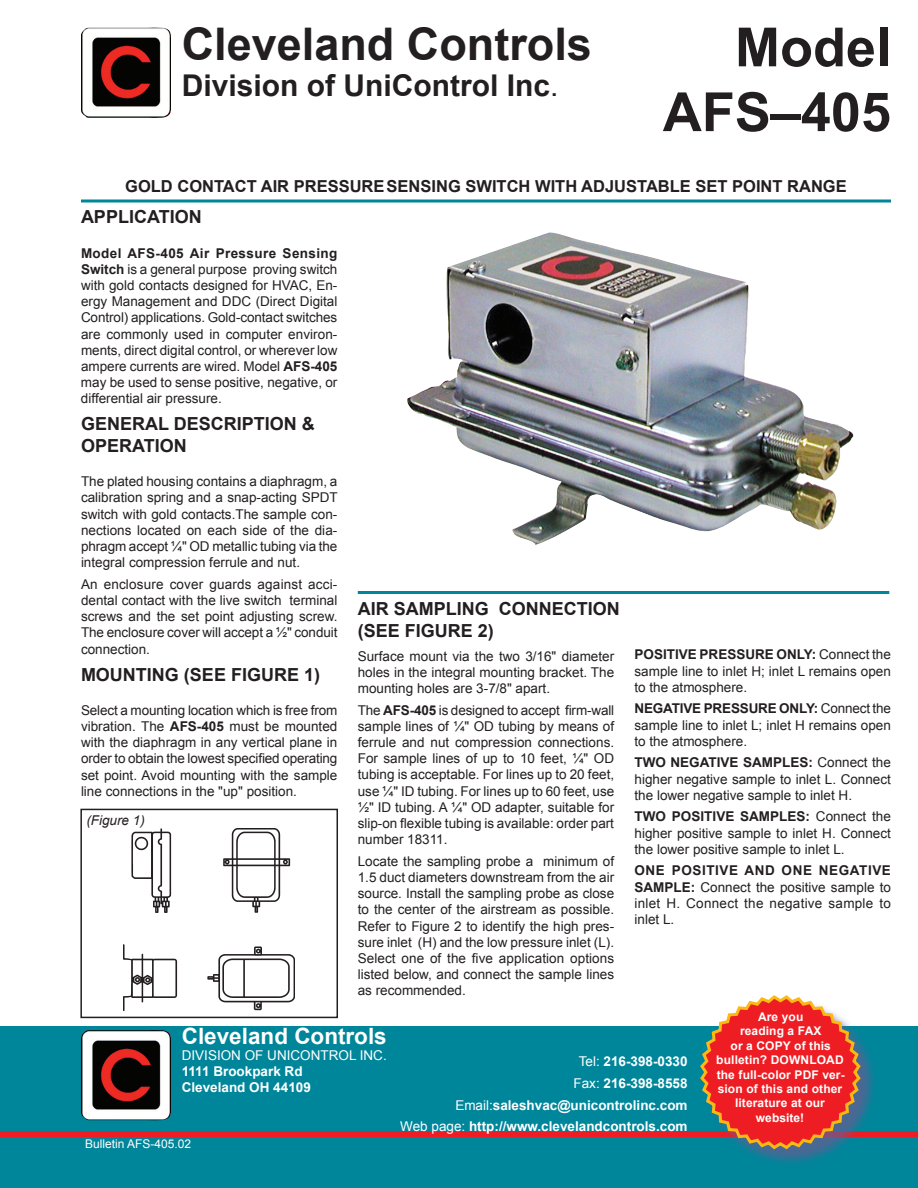
<style>
.page{position:relative;width:918px;height:1188px;background:#fff}
.page>*{position:absolute;margin:0;border:0;box-sizing:border-box;transform-origin:0 0}
.t1{font:700 54px/64.8px "Arial";color:#231f20;text-align:right}
.t2{font:700 45px "Arial";color:#231f20}
.t3{font:700 30px "Arial";color:#231f20}
.t4{font:700 22.5px "Arial";color:#fff}
.t5{font:700 18px/21.6px "Arial";color:#231f20}
.t6{font:700 16.5px "Arial";color:#231f20}
.t7{font:13.5px/16.2px "Arial";color:#231f20;text-align:justify}
.t8{font:700 13.5px/21.6px "Arial";color:#fff}
.t9{font:13.5px "Arial";color:#fff}
.t10{font:italic 13.5px "Arial";color:#231f20}
.t11{font:700 12px/14.4px "Arial";letter-spacing:.01em;color:#fff;text-align:center}
.t12{font:12px "Arial";color:#fff}
.s1{font-weight:400}
.s2{font-weight:700}
</style>
<div class="page">
<div style="left:0;top:1026px;width:918px;height:162px;background:#00869b"></div>
<div style="left:0;top:1131px;width:918px;height:6px;background:#ee1d23"></div>
<div style="left:702px;top:997px;width:178px;height:171px;background:#645e92;opacity:.75"></div>
<svg style="left:700px;top:995px;width:163px;height:156px"></svg>
<img style="left:81px;top:1030px;width:90px;height:90px">
<hr style="left:358px;top:591px;width:531px;height:3px;background:#00869b">
<hr style="left:81px;top:200px;width:810px;height:2px;background:#00869b">
<img style="left:81px;top:28px;width:90px;height:90px">
<div style="left:80px;top:809px;width:258px;height:209px;border:2px solid #231f20"></div>
<img style="left:408px;top:233px;width:446px;height:312px">
<img style="left:123px;top:828px;width:172px;height:183px">
<h2 class="t2" style="left:182px;top:14px;width:412px">Cleveland Controls</h2>
<h3 class="t3" style="left:182px;top:65px;width:378px">Division of UniControl Inc<span class="s1">.</span></h3>
<h1 class="t1" style="left:663px;top:17px;width:230px">Model<br>AFS–405</h1>
<p class="t6" style="left:125px;top:175px;width:723px">GOLD CONTACT AIR PRESSURE SENSING SWITCH WITH ADJUSTABLE SET POINT RANGE</p>
<h3 class="t5" style="left:81px;top:207px;width:122px">APPLICATION</h3>
<p class="t7" style="left:81px;top:245px;width:258px"><span class="s2">Model AFS-405 Air Pressure Sensing Switch</span> is a general purpose proving switch with gold contacts designed for HVAC, En&shy;ergy Management and DDC (Direct Digital Control) applications. Gold-contact switches are commonly used in computer environ&shy;ments, direct digital control, or wherever low ampere currents are wired. Model <span class="s2">AFS-405 </span>may be used to sense positive, negative, or differential air pressure.</p>
<h3 class="t5" style="left:81px;top:414px;width:235px">GENERAL DESCRIPTION &amp;<br>OPERATION</h3>
<p class="t7" style="left:81px;top:473px;width:258px">The plated housing contains a diaphragm, a calibration spring and a snap-acting SPDT switch with gold contacts.The sample con&shy;nections located on each side of the dia&shy;phragm accept ¼" OD metallic tubing via the integral compression ferrule and nut.</p>
<p class="t7" style="left:81px;top:576px;width:258px">An enclosure cover guards against acci&shy;dental contact with the live switch terminal screws and the set point adjusting screw.<br>The enclosure cover will accept a ½" conduit connection.</p>
<h3 class="t5" style="left:81px;top:664px;width:241px">MOUNTING (SEE FIGURE 1)</h3>
<p class="t7" style="left:81px;top:702px;width:258px">Select a mounting location which is free from vibration. The <span class="s2">AFS-405</span> must be mounted with the diaphragm in any vertical plane in order to obtain the lowest specified operating set point. Avoid mounting with the sample line connections in the "up" position.</p>
<p class="t10" style="left:86px;top:812px;width:60px">(Figure 1)</p>
<h3 class="t5" style="left:358px;top:599px;width:264px">AIR SAMPLING CONNECTION (SEE FIGURE 2)</h3>
<p class="t7" style="left:358px;top:648px;width:258px">Surface mount via the two 3/16" diameter holes in the integral mounting bracket. The mounting holes are 3-7/8" apart.</p>
<p class="t7" style="left:358px;top:702px;width:258px">The <span class="s2">AFS-405</span> is designed to accept firm-wall sample lines of ¼" OD tubing by means of ferrule and nut compression connections.<br>For sample lines of up to 10 feet, ¼" OD tubing is acceptable. For lines up to 20 feet, use ¼" ID tubing. For lines up to 60 feet, use ½" ID tubing. A ¼" OD adapter, suitable for slip-on flexible tubing is available: order part number 18311.</p>
<p class="t7" style="left:358px;top:853px;width:258px">Locate the sampling probe a minimum of 1.5 duct diameters downstream from the air source. Install the sampling probe as close to the center of the airstream as possible.<br>Refer to Figure 2 to identify the high pres&shy;sure inlet (H) and the low pressure inlet (L).<br>Select one of the five application options listed below, and connect the sample lines as recommended.</p>
<p class="t7" style="left:635px;top:647px;width:258px"><span class="s2">POSITIVE PRESSURE ONLY:</span> Connect the sample line to inlet H; inlet L remains open to the atmosphere.</p>
<p class="t7" style="left:635px;top:701px;width:258px"><span class="s2">NEGATIVE PRESSURE ONLY:</span> Connect the sample line to inlet L; inlet H remains open to the atmosphere.</p>
<p class="t7" style="left:635px;top:755px;width:258px"><span class="s2">TWO NEGATIVE SAMPLES:</span> Connect the higher negative sample to inlet L. Connect the lower negative sample to inlet H.</p>
<p class="t7" style="left:635px;top:809px;width:258px"><span class="s2">TWO POSITIVE SAMPLES:</span> Connect the higher positive sample to inlet H. Connect the lower positive sample to inlet L.</p>
<p class="t7" style="left:635px;top:863px;width:258px"><span class="s2">ONE POSITIVE AND ONE NEGATIVE SAMPLE:</span> Connect the positive sample to inlet H. Connect the negative sample to inlet L.</p>
<h3 class="t4" style="left:182px;top:1021px;width:207px">Cleveland Controls</h3>
<p class="t9" style="left:182px;top:1046px;width:207px">DIVISION OF UNICONTROL INC.</p>
<p class="t8" style="left:182px;top:1064px;width:131px;line-height:16.2px">1111 Brookpark Rd<br>Cleveland OH 44109</p>
<p class="t8" style="left:400px;top:1051px;width:289px;text-align:right"><span class="s1">Tel:</span> 216-398-0330<br><span class="s1">Fax:</span> 216-398-8558<br><span class="s1">Email:</span>saleshvac@unicontrolinc.com<br><span class="s1">Web page:</span> http://www.clevelandcontrols.com</p>
<p class="t12" style="left:85px;top:1136px;width:108px">Bulletin AFS-405.02</p>
<p class="t11" style="left:716px;top:1010px;width:130px">Are you<br>reading a FAX<br>or a COPY of this bulletin? DOWNLOAD the full-color PDF ver&shy;sion of this and other literature at our website!</p>
</div>
